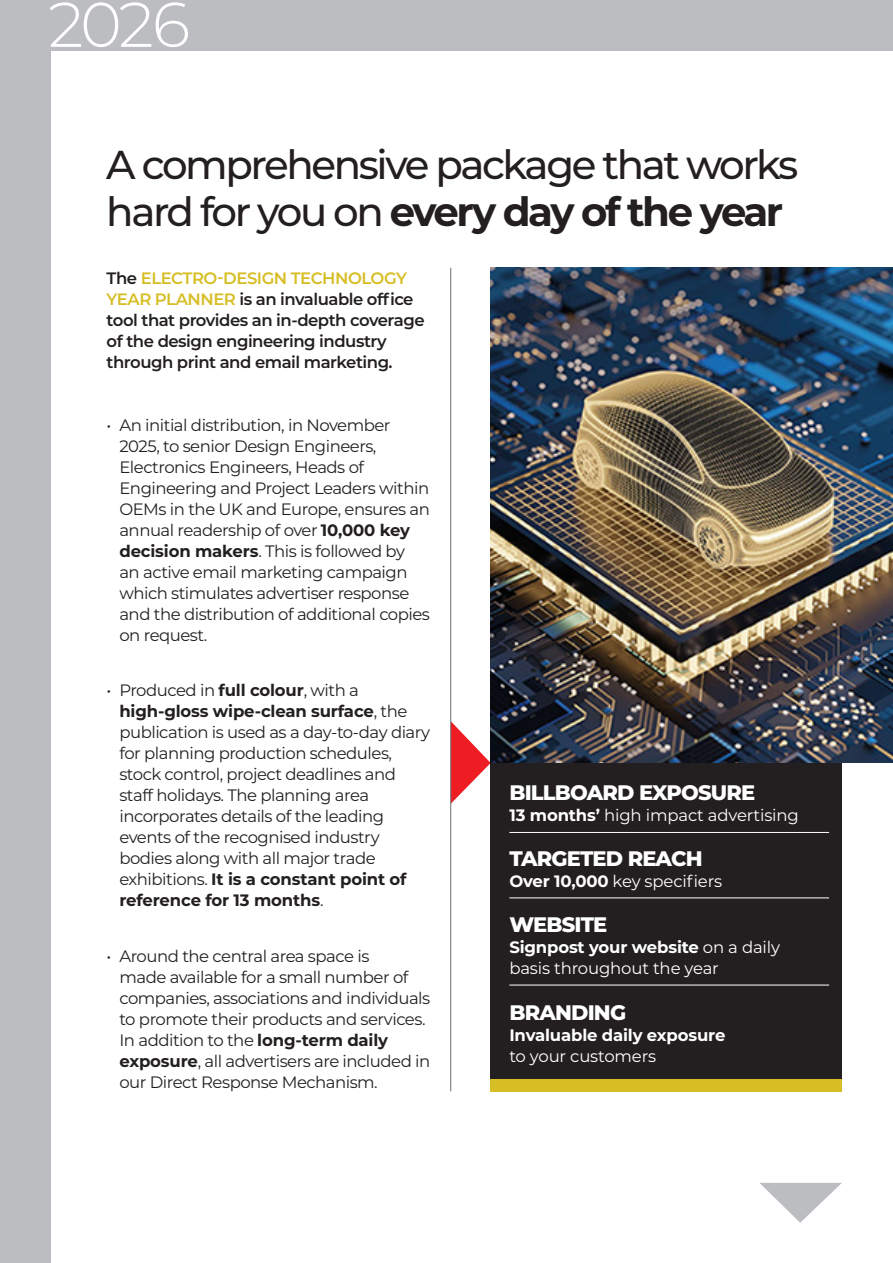
<style>
.page{position:relative;width:893px;height:1263px;background:#bcbdc0}
.page>*{position:absolute;margin:0;border:0;box-sizing:border-box;transform-origin:0 0}
.t1{font:300 63px "Montserrat";color:#fff}
.t2{font:500 40.35px/46.3px "Montserrat";letter-spacing:-.06em;color:#231f20}
.t3{font:800 21px "Montserrat";letter-spacing:-.04em;color:#fff}
.t4{font:16.5px/21px "Montserrat";letter-spacing:-.03em;color:#231f20}
.t5{font:600 16.5px/21px "Montserrat";letter-spacing:-.03em;color:#231f20}
.t6{font:16.5px/21px "Montserrat";letter-spacing:-.01em;color:#fff}
.t7{font:700 16.5px/21px "Montserrat";letter-spacing:-.01em;color:#fff}
.s1{font-weight:700}
.s2{color:#d7be25}
.s3{font-weight:400}
</style>
<div class="page">
<div style="left:51px;top:51px;width:842px;height:1212px;background:#fff"></div>
<svg style="left:451px;top:721px;width:40px;height:83px"></svg>
<hr style="left:450px;top:268px;width:1px;height:823px;background:#6c6d70">
<div style="left:491px;top:763px;width:351px;height:324px;background:#231f20"></div>
<hr style="left:509px;top:832px;width:320px;height:1px;background:#fff">
<hr style="left:509px;top:897px;width:320px;height:1px;background:#fff">
<hr style="left:509px;top:985px;width:320px;height:1px;background:#fff">
<img style="left:491px;top:268px;width:402px;height:495px">
<div style="left:491px;top:1079px;width:351px;height:12px;background:#d7be25"></div>
<svg style="left:760px;top:1183px;width:82px;height:40px"></svg>
<p class="t1" style="left:48px;top:-18px;width:143px">2026</p>
<p class="t2" style="left:106px;top:140px;width:693px">A comprehensive package that works hard for you on <span class="s1">every day of the year</span></p>
<p class="t5" style="left:107px;top:267px;width:320px">The <span class="s2">ELECTRO-DESIGN TECHNOLOGY YEAR PLANNER</span> is an invaluable office tool that provides an in-depth coverage of the design engineering industry through print and email marketing.</p>
<p class="t4" style="left:119px;top:414px;width:312px;text-indent:-13px">• An initial distribution, in November 2025, to senior Design Engineers, Electronics Engineers, Heads of Engineering and Project Leaders within OEMs in the UK and Europe, ensures an annual readership of over <span class="s1">10,000 key decision makers</span>. This is followed by<br>an active email marketing campaign which stimulates advertiser response and the distribution of additional copies on request.</p>
<p class="t4" style="left:119px;top:679px;width:312px;text-indent:-13px">• Produced in <span class="s1">full colour</span>, with a <span class="s1">high-gloss wipe-clean surface</span>, the publication is used as a day-to-day diary for planning production schedules, stock control, project deadlines and staff holidays. The planning area incorporates details of the leading events of the recognised industry bodies along with all major trade exhibitions. <span class="s1">It is a constant point of reference for 13 months</span>.</p>
<p class="t4" style="left:119px;top:945px;width:312px;text-indent:-13px">• Around the central area space is<br>made available for a small number of companies, associations and individuals to promote their products and services.<br>In addition to the <span class="s1">long-term daily exposure</span>, all advertisers are included in our Direct Response Mechanism.</p>
<p class="t3" style="left:509px;top:777px;width:247px">BILLBOARD EXPOSURE</p>
<p class="t6" style="left:509px;top:804px;width:291px"><span class="s1">13 months’</span> high impact advertising</p>
<p class="t3" style="left:509px;top:843px;width:195px">TARGETED REACH</p>
<p class="t6" style="left:509px;top:870px;width:214px"><span class="s1">Over 10,000</span> key specifiers</p>
<p class="t3" style="left:509px;top:909px;width:99px">WEBSITE</p>
<p class="t6" style="left:509px;top:936px;width:272px"><span class="s1">Signpost your website</span> on a daily basis throughout the year</p>
<p class="t3" style="left:509px;top:997px;width:118px">BRANDING</p>
<p class="t7" style="left:509px;top:1023px;width:218px">Invaluable daily exposure <span class="s3">to your customers</span></p>
</div>
